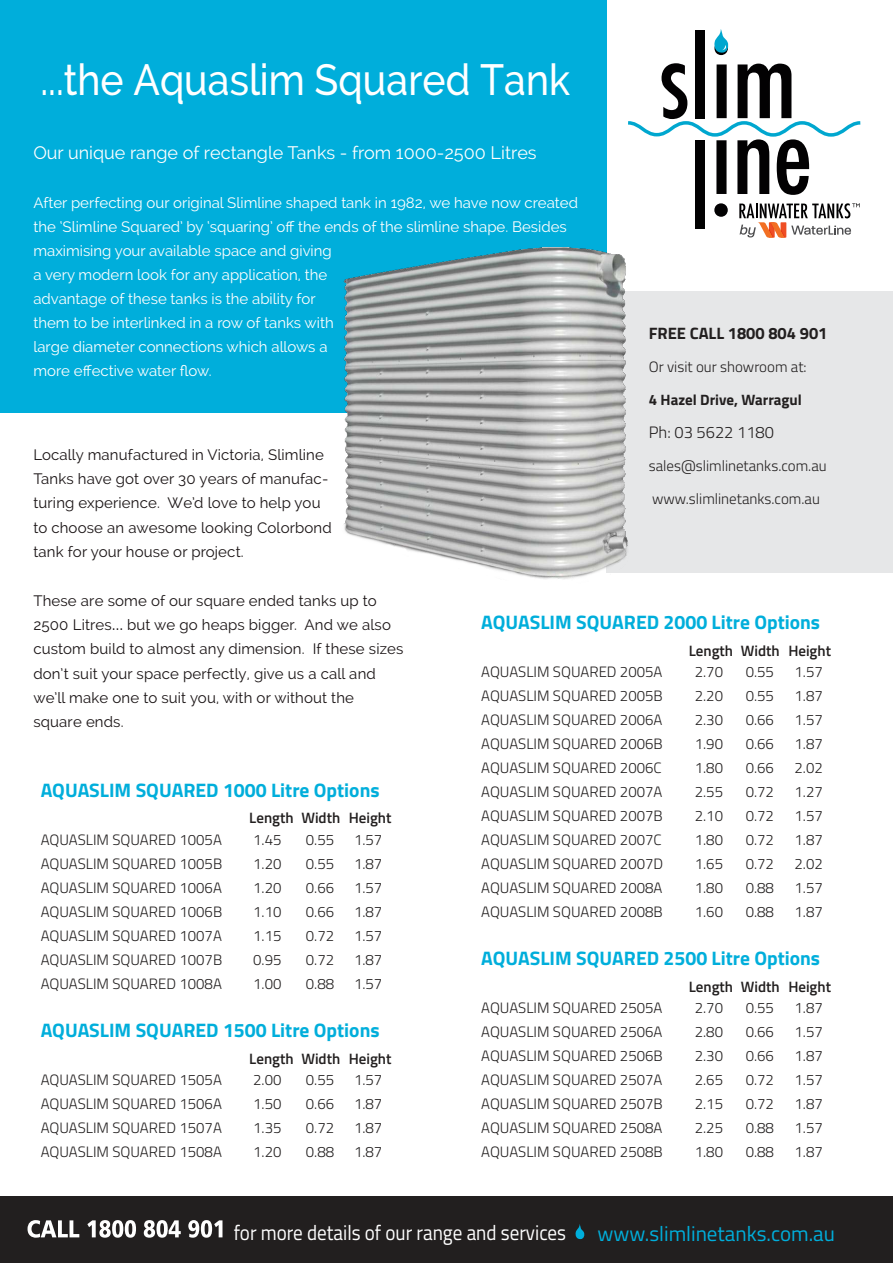
<style>
.page{position:relative;width:893px;height:1263px;background:#fff}
.page>*{position:absolute;margin:0;border:0;box-sizing:border-box;transform-origin:0 0}
.t1{font:500 43.5px "Raleway";color:#fff;scale:.9 1}
.t2{font:21px "Titillium Web";color:#fff;scale:.91 1}
.t3{font:21px "Titillium Web";color:#00aedb}
.t4{font:700 19.5px "Titillium Web";color:#00aedb}
.t5{font:18px "Raleway";color:#fff}
.t6{font:700 16.5px "Titillium Web";color:#221f1f}
.t7{font:300 16.5px "Titillium Web";color:#221f1f}
.t8{font:300 15px "Titillium Web";color:#221f1f}
.t9{font:15px/24.3px "Raleway";letter-spacing:.01em;color:#191314}
.t10{font:15px/24px "Raleway";color:#fff}
.t11{font:600 15px "Titillium Web";color:#221f1f}
.t12{font:700 15px "Titillium Web";color:#221f1f}
.s1{font-family:"Titillium Web"}
</style>
<div class="page">
<div style="left:606px;top:292px;width:286px;height:281px;background:#e6e7e8"></div>
<div style="left:0;top:1197px;width:893px;height:66px;background:#221f1f"></div>
<div style="left:0;top:0;width:606px;height:412px;background:#00aedb"></div>
<svg style="left:28px;top:1220px;width:194px;height:18px"></svg>
<svg style="left:575px;top:1224px;width:10px;height:15px"></svg>
<img style="left:323px;top:247px;width:329px;height:332px">
<svg style="left:628px;top:29px;width:233px;height:209px"></svg>
<h1 class="t1" style="left:40px;top:63px;width:590px">...the Aquaslim Squared Tank</h1>
<p class="t5" style="left:33px;top:146px;width:505px">Our unique range of rectangle Tanks - from 1000-2500 Litres</p>
<p class="t10" style="left:33px;top:192px;width:546px">After perfecting our original Slimline shaped tank in 1982, we have now created the ‘Slimline Squared’ by ‘squaring’ off the ends of the slimline shape. Besides maximising your available space and giving<br>a very modern look for any application, the<br>advantage of these tanks is the ability for<br>them to be interlinked in a row of tanks with<br>large diameter connections which allows a<br>more effective water flow.</p>
<p class="t6" style="left:649px;top:327px;width:180px">FREE CALL 1800 804 901</p>
<p class="t8" style="left:649px;top:361px;width:159px">Or visit our showroom at:</p>
<p class="t12" style="left:649px;top:394px;width:155px">4 Hazel Drive, Warragul</p>
<p class="t7" style="left:649px;top:426px;width:127px">Ph: 03 5622 1180</p>
<p class="t8" style="left:649px;top:460px;width:179px">sales@slimlinetanks.com.au</p>
<p class="t8" style="left:652px;top:493px;width:169px">www.slimlinetanks.com.au</p>
<p class="t9" style="left:33px;top:444px;width:300px">Locally manufactured in Victoria, Slimline Tanks have got over 30 years of manufac&shy;turing experience. We’d love to help you to choose an awesome looking Colorbond tank for your house or project.</p>
<p class="t9" style="left:33px;top:590px;width:372px">These are some of our square ended tanks up to 2500 Litres<span class="s1">…</span> but we go heaps bigger. And we also custom build to almost any dimension. If these sizes don’t suit your space perfectly, give us a call and we’ll make one to suit you, with or without the square ends.</p>
<h3 class="t4" style="left:481px;top:615px;width:340px">AQUASLIM SQUARED 2000 Litre Options</h3>
<p class="t8" style="left:481px;top:666px;width:183px">AQUASLIM SQUARED 2005A</p>
<p class="t8" style="left:695px;top:666px;width:30px">2.70</p>
<p class="t8" style="left:746px;top:666px;width:30px">0.55</p>
<p class="t8" style="left:794px;top:666px;width:30px">1.57</p>
<p class="t8" style="left:481px;top:690px;width:183px">AQUASLIM SQUARED 2005B</p>
<p class="t8" style="left:695px;top:690px;width:30px">2.20</p>
<p class="t8" style="left:746px;top:690px;width:30px">0.55</p>
<p class="t8" style="left:794px;top:690px;width:30px">1.87</p>
<p class="t8" style="left:481px;top:714px;width:183px">AQUASLIM SQUARED 2006A</p>
<p class="t8" style="left:695px;top:714px;width:30px">2.30</p>
<p class="t8" style="left:746px;top:714px;width:30px">0.66</p>
<p class="t8" style="left:794px;top:714px;width:30px">1.57</p>
<p class="t8" style="left:481px;top:738px;width:183px">AQUASLIM SQUARED 2006B</p>
<p class="t8" style="left:695px;top:738px;width:30px">1.90</p>
<p class="t8" style="left:746px;top:738px;width:30px">0.66</p>
<p class="t8" style="left:794px;top:738px;width:30px">1.87</p>
<p class="t8" style="left:481px;top:762px;width:182px">AQUASLIM SQUARED 2006C</p>
<p class="t8" style="left:695px;top:762px;width:30px">1.80</p>
<p class="t8" style="left:746px;top:762px;width:30px">0.66</p>
<p class="t8" style="left:794px;top:762px;width:30px">2.02</p>
<p class="t8" style="left:481px;top:786px;width:183px">AQUASLIM SQUARED 2007A</p>
<p class="t8" style="left:695px;top:786px;width:30px">2.55</p>
<p class="t8" style="left:746px;top:786px;width:30px">0.72</p>
<p class="t8" style="left:794px;top:786px;width:30px">1.27</p>
<p class="t8" style="left:481px;top:810px;width:183px">AQUASLIM SQUARED 2007B</p>
<p class="t8" style="left:695px;top:810px;width:30px">2.10</p>
<p class="t8" style="left:746px;top:810px;width:30px">0.72</p>
<p class="t8" style="left:794px;top:810px;width:30px">1.57</p>
<p class="t8" style="left:481px;top:834px;width:182px">AQUASLIM SQUARED 2007C</p>
<p class="t8" style="left:695px;top:834px;width:30px">1.80</p>
<p class="t8" style="left:746px;top:834px;width:30px">0.72</p>
<p class="t8" style="left:794px;top:834px;width:30px">1.87</p>
<p class="t8" style="left:481px;top:858px;width:183px">AQUASLIM SQUARED 2007D</p>
<p class="t8" style="left:695px;top:858px;width:30px">1.65</p>
<p class="t8" style="left:746px;top:858px;width:30px">0.72</p>
<p class="t8" style="left:794px;top:858px;width:30px">2.02</p>
<p class="t8" style="left:481px;top:882px;width:183px">AQUASLIM SQUARED 2008A</p>
<p class="t8" style="left:695px;top:882px;width:30px">1.80</p>
<p class="t8" style="left:746px;top:882px;width:30px">0.88</p>
<p class="t8" style="left:794px;top:882px;width:30px">1.57</p>
<p class="t8" style="left:481px;top:906px;width:183px">AQUASLIM SQUARED 2008B</p>
<p class="t8" style="left:695px;top:906px;width:30px">1.60</p>
<p class="t8" style="left:746px;top:906px;width:30px">0.88</p>
<p class="t8" style="left:794px;top:906px;width:30px">1.87</p>
<h3 class="t4" style="left:481px;top:951px;width:340px">AQUASLIM SQUARED 2500 Litre Options</h3>
<p class="t8" style="left:481px;top:1002px;width:183px">AQUASLIM SQUARED 2505A</p>
<p class="t8" style="left:695px;top:1002px;width:30px">2.70</p>
<p class="t8" style="left:746px;top:1002px;width:30px">0.55</p>
<p class="t8" style="left:794px;top:1002px;width:30px">1.87</p>
<p class="t8" style="left:481px;top:1026px;width:183px">AQUASLIM SQUARED 2506A</p>
<p class="t8" style="left:695px;top:1026px;width:30px">2.80</p>
<p class="t8" style="left:746px;top:1026px;width:30px">0.66</p>
<p class="t8" style="left:794px;top:1026px;width:30px">1.57</p>
<p class="t8" style="left:481px;top:1050px;width:183px">AQUASLIM SQUARED 2506B</p>
<p class="t8" style="left:695px;top:1050px;width:30px">2.30</p>
<p class="t8" style="left:746px;top:1050px;width:30px">0.66</p>
<p class="t8" style="left:794px;top:1050px;width:30px">1.87</p>
<p class="t8" style="left:481px;top:1074px;width:183px">AQUASLIM SQUARED 2507A</p>
<p class="t8" style="left:695px;top:1074px;width:30px">2.65</p>
<p class="t8" style="left:746px;top:1074px;width:30px">0.72</p>
<p class="t8" style="left:794px;top:1074px;width:30px">1.57</p>
<p class="t8" style="left:481px;top:1098px;width:183px">AQUASLIM SQUARED 2507B</p>
<p class="t8" style="left:695px;top:1098px;width:30px">2.15</p>
<p class="t8" style="left:746px;top:1098px;width:30px">0.72</p>
<p class="t8" style="left:794px;top:1098px;width:30px">1.87</p>
<p class="t8" style="left:481px;top:1122px;width:183px">AQUASLIM SQUARED 2508A</p>
<p class="t8" style="left:695px;top:1122px;width:30px">2.25</p>
<p class="t8" style="left:746px;top:1122px;width:30px">0.88</p>
<p class="t8" style="left:794px;top:1122px;width:30px">1.57</p>
<p class="t8" style="left:481px;top:1146px;width:183px">AQUASLIM SQUARED 2508B</p>
<p class="t8" style="left:695px;top:1146px;width:30px">1.80</p>
<p class="t8" style="left:746px;top:1146px;width:30px">0.88</p>
<p class="t8" style="left:794px;top:1146px;width:30px">1.87</p>
<p class="t11" style="left:689px;top:645px;width:144px">Length Width Height</p>
<h3 class="t4" style="left:41px;top:783px;width:340px">AQUASLIM SQUARED 1000 Litre Options</h3>
<p class="t8" style="left:41px;top:834px;width:183px">AQUASLIM SQUARED 1005A</p>
<p class="t8" style="left:253px;top:834px;width:30px">1.45</p>
<p class="t8" style="left:306px;top:834px;width:30px">0.55</p>
<p class="t8" style="left:354px;top:834px;width:30px">1.57</p>
<p class="t8" style="left:41px;top:858px;width:183px">AQUASLIM SQUARED 1005B</p>
<p class="t8" style="left:253px;top:858px;width:30px">1.20</p>
<p class="t8" style="left:306px;top:858px;width:30px">0.55</p>
<p class="t8" style="left:354px;top:858px;width:30px">1.87</p>
<p class="t8" style="left:41px;top:882px;width:183px">AQUASLIM SQUARED 1006A</p>
<p class="t8" style="left:253px;top:882px;width:30px">1.20</p>
<p class="t8" style="left:306px;top:882px;width:30px">0.66</p>
<p class="t8" style="left:354px;top:882px;width:30px">1.57</p>
<p class="t8" style="left:41px;top:906px;width:183px">AQUASLIM SQUARED 1006B</p>
<p class="t8" style="left:253px;top:906px;width:30px">1.10</p>
<p class="t8" style="left:306px;top:906px;width:30px">0.66</p>
<p class="t8" style="left:354px;top:906px;width:30px">1.87</p>
<p class="t8" style="left:41px;top:930px;width:183px">AQUASLIM SQUARED 1007A</p>
<p class="t8" style="left:253px;top:930px;width:30px">1.15</p>
<p class="t8" style="left:306px;top:930px;width:30px">0.72</p>
<p class="t8" style="left:354px;top:930px;width:30px">1.57</p>
<p class="t8" style="left:41px;top:954px;width:183px">AQUASLIM SQUARED 1007B</p>
<p class="t8" style="left:253px;top:954px;width:30px">0.95</p>
<p class="t8" style="left:306px;top:954px;width:30px">0.72</p>
<p class="t8" style="left:354px;top:954px;width:30px">1.87</p>
<p class="t8" style="left:41px;top:978px;width:183px">AQUASLIM SQUARED 1008A</p>
<p class="t8" style="left:253px;top:978px;width:30px">1.00</p>
<p class="t8" style="left:306px;top:978px;width:30px">0.88</p>
<p class="t8" style="left:354px;top:978px;width:30px">1.57</p>
<h3 class="t4" style="left:41px;top:1023px;width:340px">AQUASLIM SQUARED 1500 Litre Options</h3>
<p class="t8" style="left:41px;top:1074px;width:183px">AQUASLIM SQUARED 1505A</p>
<p class="t8" style="left:253px;top:1074px;width:30px">2.00</p>
<p class="t8" style="left:306px;top:1074px;width:30px">0.55</p>
<p class="t8" style="left:354px;top:1074px;width:30px">1.57</p>
<p class="t8" style="left:41px;top:1098px;width:183px">AQUASLIM SQUARED 1506A</p>
<p class="t8" style="left:253px;top:1098px;width:30px">1.50</p>
<p class="t8" style="left:306px;top:1098px;width:30px">0.66</p>
<p class="t8" style="left:354px;top:1098px;width:30px">1.87</p>
<p class="t8" style="left:41px;top:1122px;width:183px">AQUASLIM SQUARED 1507A</p>
<p class="t8" style="left:253px;top:1122px;width:30px">1.35</p>
<p class="t8" style="left:306px;top:1122px;width:30px">0.72</p>
<p class="t8" style="left:354px;top:1122px;width:30px">1.87</p>
<p class="t8" style="left:41px;top:1146px;width:183px">AQUASLIM SQUARED 1508A</p>
<p class="t8" style="left:253px;top:1146px;width:30px">1.20</p>
<p class="t8" style="left:306px;top:1146px;width:30px">0.88</p>
<p class="t8" style="left:354px;top:1146px;width:30px">1.87</p>
<p class="t11" style="left:249px;top:812px;width:144px">Length Width Height</p>
<p class="t11" style="left:689px;top:981px;width:144px">Length Width Height</p>
<p class="t11" style="left:249px;top:1054px;width:144px">Length Width Height</p>
<h2 class="t2" style="left:234px;top:1224px;width:367px">for more details of our range and services</h2>
<h2 class="t3" style="left:597px;top:1226px;width:239px">www.slimlinetanks.com.au</h2>
</div>
